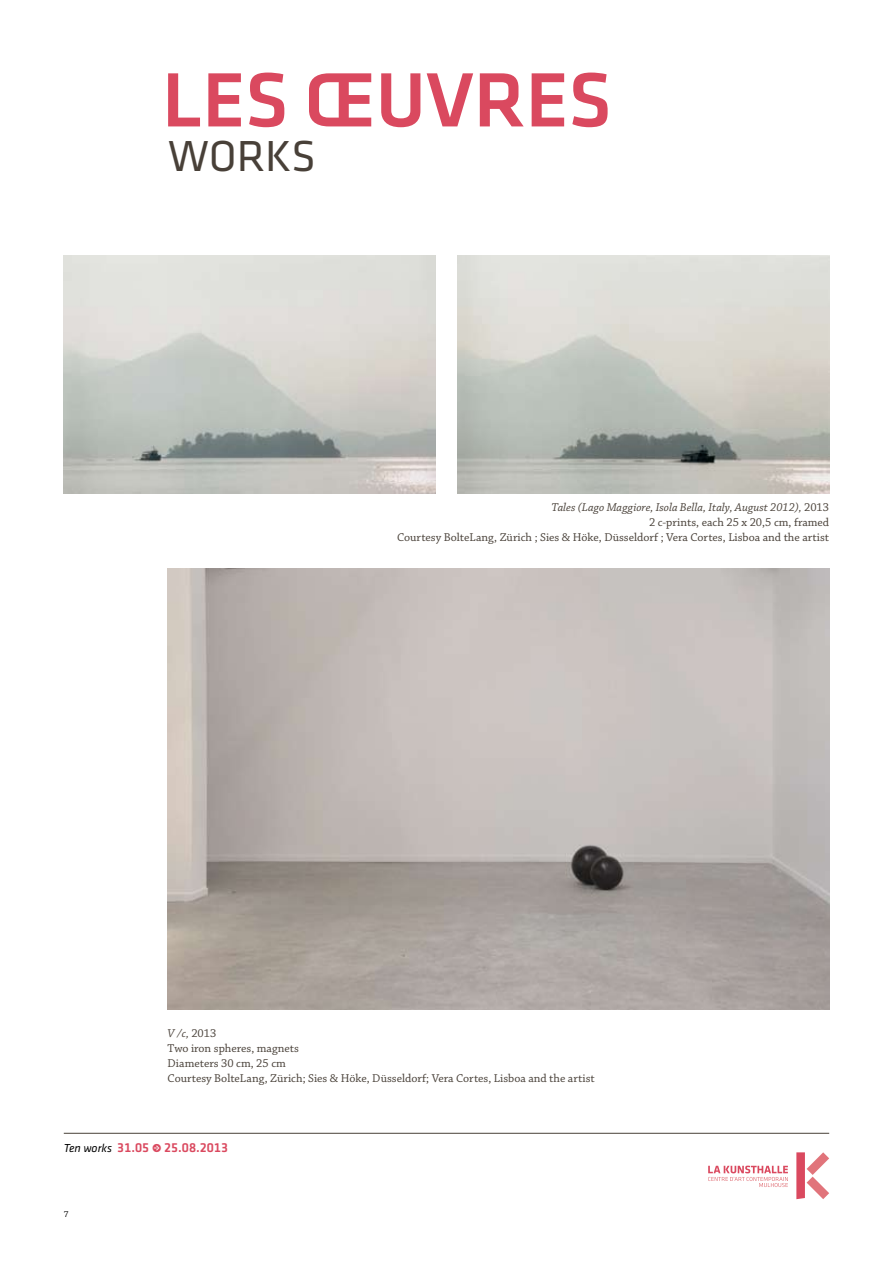
<style>
.page{position:relative;width:893px;height:1263px;background:#fff}
.page>*{position:absolute;margin:0;border:0;box-sizing:border-box;transform-origin:0 0}
.t1{font:79.65px "Klavika Medium TF";color:#da495f}
.t2{font:45px "Klavika Regular TF";color:#484038}
.t3{font:13.5px "Klavika Medium TF";color:#da495f}
.t4{font:12px/15px "Chaparral Pro";color:#484038;text-align:right}
.t5{font:9px "Chaparral Pro";color:#000}
.s1{font-style:italic}
.s2{font-family:"Klavika Regular Italic TF";font-size:12px;color:#000}
.s3{font-family:"Klavika Arrows";font-weight:500;font-size:12px}
</style>
<div class="page">
<svg style="left:796px;top:1152px;width:33px;height:47px"></svg>
<svg style="left:708px;top:1166px;width:80px;height:21px"></svg>
<hr style="left:64px;top:1133px;width:765px;height:1px;background:#484038">
<img style="left:64px;top:255px;width:372px;height:238px">
<img style="left:458px;top:255px;width:371px;height:238px">
<img style="left:168px;top:568px;width:661px;height:442px">
<h1 class="t1" style="left:162px;top:57px;width:451px">LES ŒUVRES</h1>
<h2 class="t2" style="left:168px;top:133px;width:144px">WORKS</h2>
<p class="t4" style="left:397px;top:500px;width:433px"><span class="s1">Tales (Lago Maggiore, Isola Bella, Italy, August 2012),</span> 2013<br>2 c-prints, each 25 x 20,5 cm, framed<br>Courtesy BolteLang, Zürich ; Sies &amp; Höke, Düsseldorf ; Vera Cortes, Lisboa and the artist</p>
<p class="t4" style="left:168px;top:1026px;width:429px;text-align:left"><span class="s1">V /c,</span> 2013<br>Two iron spheres, magnets<br>Diameters 30 cm, 25 cm<br>Courtesy BolteLang, Zürich; Sies &amp; Höke, Düsseldorf; Vera Cortes, Lisboa and the artist</p>
<p class="t3" style="left:64px;top:1141px;width:166px"><span class="s2">Ten works</span> 31.05 <span class="s3">r</span> 25.08.2013</p>
<p class="t5" style="left:64px;top:1209px;width:6px">7</p>
</div>
